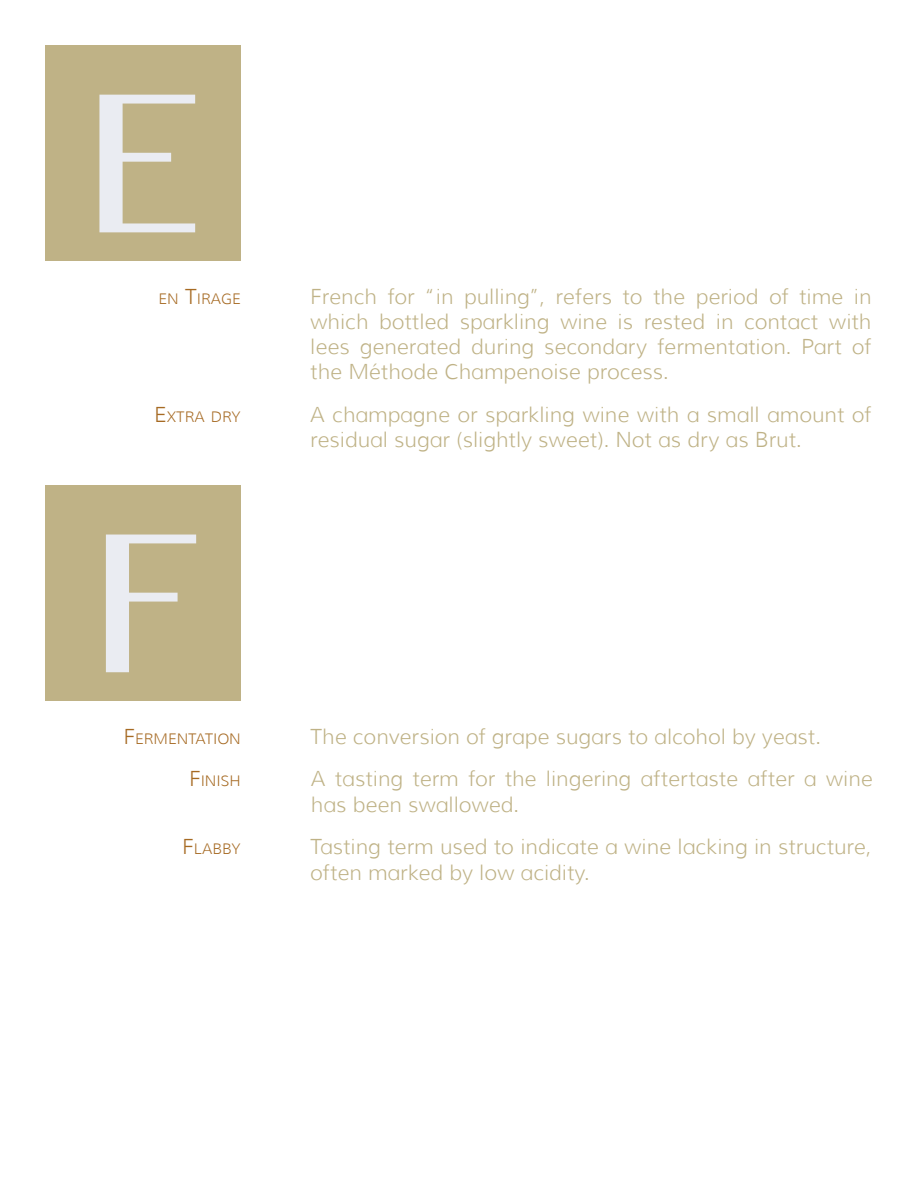
<style>
.page{position:relative;width:918px;height:1188px;background:#fff}
.page>*{position:absolute;margin:0;border:0;box-sizing:border-box;transform-origin:0 0}
.t1{font:202.5px "Bangla MN";color:#eaecf2}
.Paragraph{font:300 21px/25.2px "Muli";color:#bfb286}
.Definition_Style{font:300 14.7px "Muli";color:#a66a23}
.s1{font-size:21px}
</style>
<div class="page">
<div style="left:45px;top:45px;width:196px;height:216px;background:#bfb286"></div>
<div style="left:45px;top:485px;width:196px;height:216px;background:#bfb286"></div>
<p class="t1" style="left:82px;top:30px;width:123px">E</p>
<p class="Definition_Style" style="left:159px;top:290px;width:84px">EN <span class="s1">T</span>IRAGE</p>
<p class="Definition_Style" style="left:154px;top:408px;width:88px"><span class="s1">E</span>XTRA DRY</p>
<p class="t1" style="left:89px;top:470px;width:110px">F</p>
<p class="Definition_Style" style="left:123px;top:729px;width:119px"><span class="s1">F</span>ERMENTATION</p>
<p class="Definition_Style" style="left:189px;top:772px;width:53px"><span class="s1">F</span>INISH</p>
<p class="Definition_Style" style="left:182px;top:840px;width:60px"><span class="s1">F</span>LABBY</p>
<p class="Paragraph" style="left:310px;top:284px;width:563px;text-align:justify">French for “in pulling”, refers to the period of time in which bottled sparkling wine is rested in contact with lees generated during secondary fermentation. Part of the Méthode Champenoise process.</p>
<p class="Paragraph" style="left:310px;top:402px;width:563px">A champagne or sparkling wine with a small amount of residual sugar (slightly sweet). Not as dry as Brut.</p>
<p class="Paragraph" style="left:310px;top:724px;width:512px">The conversion of grape sugars to alcohol by yeast.</p>
<p class="Paragraph" style="left:311px;top:766px;width:564px">A tasting term for the lingering aftertaste after a wine has been swallowed.</p>
<p class="Paragraph" style="left:310px;top:834px;width:563px">Tasting term used to indicate a wine lacking in structure, often marked by low acidity.</p>
</div>
